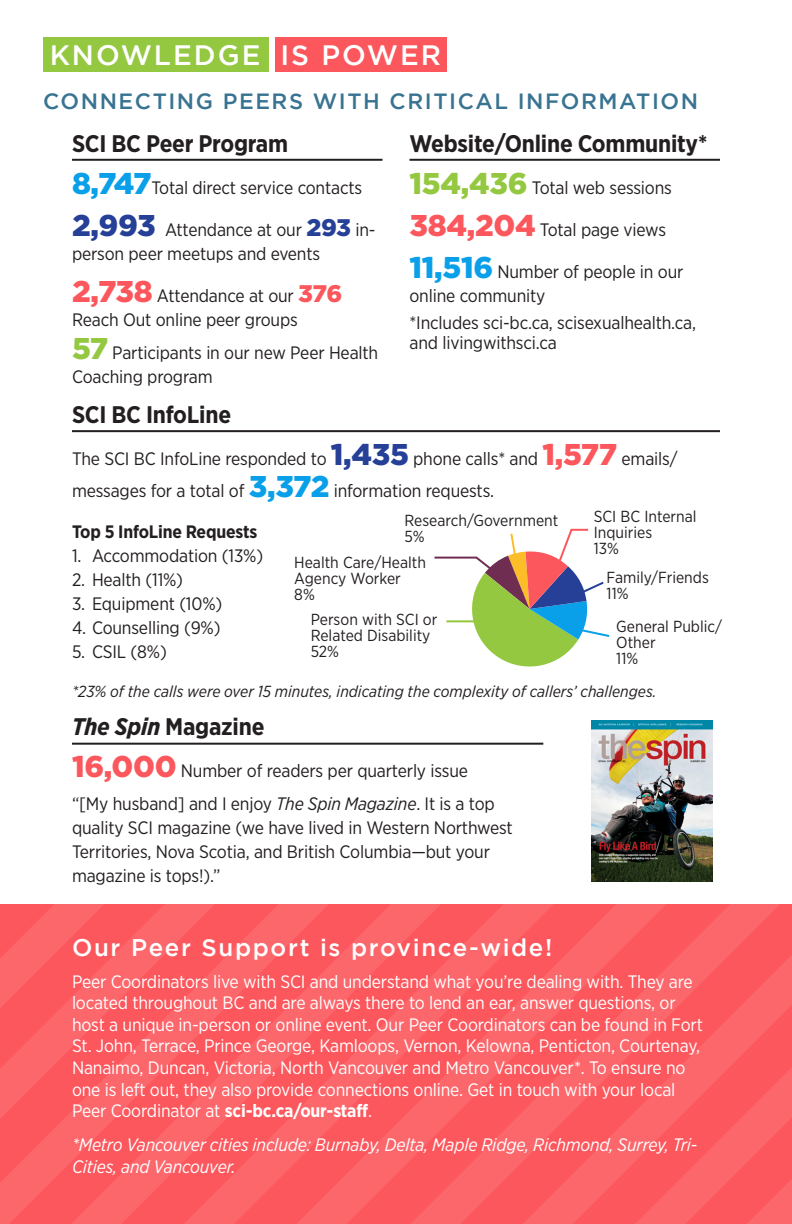
<style>
.page{position:relative;width:792px;height:1224px;background:#fff}
.page>*{position:absolute;margin:0;border:0;box-sizing:border-box;transform-origin:0 0}
.t1{font:500 28px "Gotham";letter-spacing:.07em;color:#fff}
.heading_with_rule_under{font:700 24px "Gotham Narrow";letter-spacing:-.01em;color:#231f20}
.subhead_3{font:500 24px "Gotham";letter-spacing:.07em;color:#fff}
.subhead_4{font:700 24px "Gotham Narrow";letter-spacing:-.01em;color:#231f20}
.subhead_5{font:500 22px "Gotham";letter-spacing:.07em;color:#387391}
.body_text{font:18px/24px "Gotham Narrow";letter-spacing:-.01em;color:#231f20}
.body_text-2{font:18px/21.6px "Gotham Narrow";letter-spacing:-.01em;color:#fff}
.body_text-3{font:italic 18px/21.6px "Gotham Narrow";letter-spacing:-.01em;color:#fff}
.subhead_4-2{font:700 18px "Gotham Narrow";letter-spacing:-.01em;color:#231f20}
.financials{font:16px/16px "Gotham Narrow";color:#231f20}
.financials-2{font:italic 16px "Gotham Narrow";color:#231f20}
.s1{font-family:"Gotham";font-weight:900;font-size:30px;color:#09a0e9}
.s2{font-family:"Gotham";font-weight:900;font-size:30px;color:#264097}
.s3{font-family:"Gotham";font-weight:900;font-size:24px;color:#264097}
.s4{font-family:"Gotham";font-weight:900;font-size:30px;color:#fc575d}
.s5{font-family:"Gotham";font-weight:900;font-size:24px;color:#fc575d}
.s6{font-family:"Gotham";font-weight:900;font-size:30px;color:#94c840}
.s7{font-style:italic}
.s8{font-weight:700}
</style>
<div class="page">
<svg style="left:426px;top:904px;width:87px;height:320px;background:#fc5e63"></svg>
<svg style="left:313px;top:904px;width:113px;height:320px;background:#fc5e63"></svg>
<svg style="left:201px;top:904px;width:112px;height:320px;background:#fc5e63"></svg>
<svg style="left:0;top:904px;width:201px;height:320px;background:#fc5e63"></svg>
<svg style="left:513px;top:904px;width:279px;height:320px;background:#fc5e63"></svg>
<hr style="left:72px;top:430px;width:648px;height:2px;background:#231f20">
<div style="left:43px;top:37px;width:225px;height:35px;background:#94c840"></div>
<div style="left:275px;top:37px;width:171px;height:35px;background:#fc575d"></div>
<hr style="left:72px;top:159px;width:310px;height:2px;background:#231f20">
<hr style="left:410px;top:159px;width:310px;height:2px;background:#231f20">
<hr style="left:72px;top:743px;width:471px;height:2px;background:#231f20">
<img style="left:592px;top:720px;width:121px;height:162px">
<svg style="left:434px;top:528px;width:176px;height:139px"></svg>
<hr style="left:446px;top:620px;width:46px;height:2px;background:#94c840">
<p class="t1" style="left:50px;top:39px;width:393px">KNOWLEDGE IS POWER</p>
<p class="subhead_5" style="left:43px;top:88px;width:656px">CONNECTING PEERS WITH CRITICAL INFORMATION</p>
<p class="subhead_4" style="left:72px;top:128px;width:218px">SCI BC Peer Program</p>
<p class="body_text" style="left:72px;top:175px;width:292px"><span class="s1">8,747</span>Total direct service contacts</p>
<p class="body_text" style="left:72px;top:217px;width:305px"><span class="s2">2,993</span> Attendance at our <span class="s3">293</span> in&shy;person peer meetups and events</p>
<p class="body_text" style="left:72px;top:283px;width:272px"><span class="s4">2,738</span> Attendance at our <span class="s5">376<br></span>Reach Out online peer groups</p>
<p class="body_text" style="left:72px;top:340px;width:308px"><span class="s6">57</span> Participants in our new Peer Health<br>Coaching program</p>
<p class="heading_with_rule_under" style="left:410px;top:128px;width:299px">Website/Online Community*</p>
<p class="body_text" style="left:410px;top:175px;width:264px"><span class="s6">154,436</span> Total web sessions</p>
<p class="body_text" style="left:410px;top:217px;width:258px"><span class="s4">384,204</span> Total page views</p>
<p class="body_text" style="left:410px;top:259px;width:275px"><span class="s1">11,516</span> Number of people in our online community</p>
<p class="body_text" style="left:410px;top:312px;width:288px;line-height:20px">*Includes sci-bc.ca, scisexualhealth.ca, and livingwithsci.ca</p>
<p class="heading_with_rule_under" style="left:72px;top:399px;width:161px">SCI BC InfoLine</p>
<p class="body_text" style="left:72px;top:442px;width:607px;line-height:32px">The SCI BC InfoLine responded to <span class="s2">1,435</span> phone calls* and <span class="s4">1,577</span> emails/ messages for a total of <span class="s1">3,372</span> information requests.</p>
<p class="subhead_4-2" style="left:72px;top:520px;width:187px">Top 5 InfoLine Requests</p>
<p class="body_text" style="left:72px;top:543px;width:193px">1. Accommodation (13%)</p>
<p class="body_text" style="left:72px;top:567px;width:113px">2. Health (11%)</p>
<p class="body_text" style="left:72px;top:591px;width:152px">3. Equipment (10%)</p>
<p class="body_text" style="left:72px;top:615px;width:150px">4. Counselling (9%)</p>
<p class="body_text" style="left:72px;top:639px;width:96px">5. CSIL (8%)</p>
<p class="financials" style="left:594px;top:508px;width:104px">SCI BC Internal<br>Inquiries</p>
<p class="financials" style="left:594px;top:540px;width:27px">13%</p>
<p class="financials" style="left:404px;top:512px;width:155px">Research/Government</p>
<p class="financials" style="left:404px;top:528px;width:22px">5%</p>
<p class="financials" style="left:294px;top:554px;width:133px">Health Care/Health<br>Agency Worker</p>
<p class="financials" style="left:294px;top:586px;width:22px">8%</p>
<p class="financials" style="left:311px;top:611px;width:128px">Person with SCI or<br>Related Disability</p>
<p class="financials" style="left:311px;top:643px;width:30px">52%</p>
<p class="financials" style="left:607px;top:569px;width:104px">Family/Friends</p>
<p class="financials" style="left:607px;top:585px;width:23px">11%</p>
<p class="financials" style="left:616px;top:618px;width:107px">General Public/<br>Other</p>
<p class="financials" style="left:616px;top:650px;width:23px">11%</p>
<p class="financials-2" style="left:72px;top:681px;width:586px">*23% of the calls were over 15 minutes, indicating the complexity of callers’ challenges.</p>
<p class="heading_with_rule_under" style="left:72px;top:712px;width:194px"><span class="s7">The Spin</span> Magazine</p>
<p class="body_text" style="left:72px;top:759px;width:398px"><span class="s4">16,000</span> Number of readers per quarterly issue</p>
<p class="body_text" style="left:72px;top:792px;width:442px">“[My husband] and I enjoy <span class="s7">The Spin Magazine</span>. It is a top quality SCI magazine (we have lived in Western Northwest Territories, Nova Scotia, and British Columbia—but your magazine is tops!).”</p>
<p class="subhead_3" style="left:72px;top:934px;width:482px">Our Peer Support is province-wide!</p>
<p class="body_text-2" style="left:72px;top:970px;width:632px">Peer Coordinators live with SCI and understand what you’re dealing with. They are located throughout BC and are always there to lend an ear, answer questions, or host a unique in-person or online event. Our Peer Coordinators can be found in Fort St. John, Terrace, Prince George, Kamloops, Vernon, Kelowna, Penticton, Courtenay, Nanaimo, Duncan, Victoria, North Vancouver and Metro Vancouver*. To ensure no one is left out, they also provide connections online. Get in touch with your local Peer Coordinator at <span class="s8">sci-bc.ca/our-staff</span>.</p>
<p class="body_text-3" style="left:72px;top:1134px;width:627px">*Metro Vancouver cities include: Burnaby, Delta, Maple Ridge, Richmond, Surrey, Tri-<br>Cities, and Vancouver.</p>
</div>
